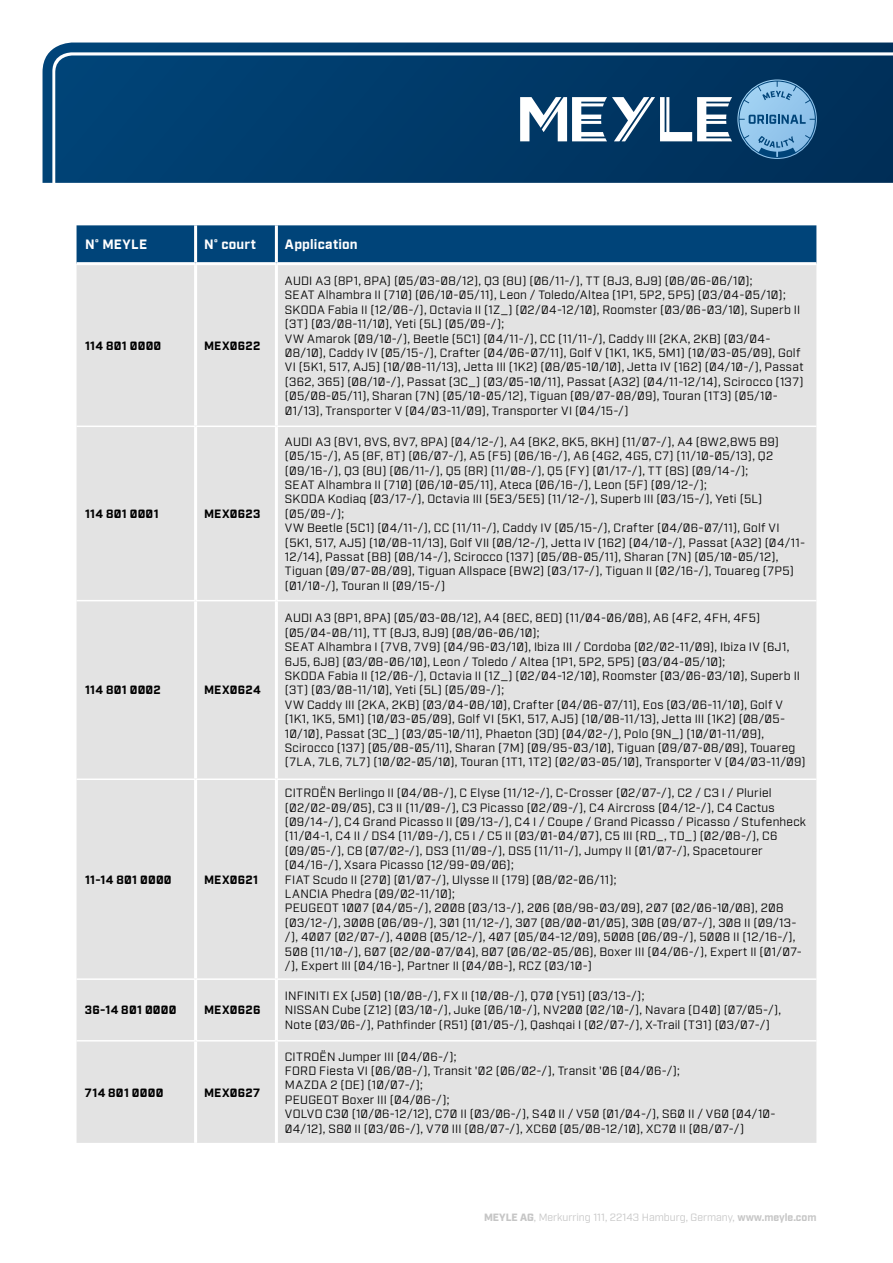
<style>
.page{position:relative;width:893px;height:1263px;background:#fff}
.page>*{position:absolute;margin:0;border:0;box-sizing:border-box;transform-origin:0 0}
.t1{font:700 13.5px "Industry Meyle";letter-spacing:.015em;color:#fff}
.t2{font:12px/14.4px "Industry Meyle";letter-spacing:.025em;color:#000}
.t3{font:700 12px "Industry Meyle";letter-spacing:.025em;color:#000}
.t4{font:10.5px "Industry Meyle";color:#c6c6c6}
.s1{font-weight:900}
.s2{font-weight:700}
</style>
<div class="page">
<div style="left:77px;top:225px;width:739px;height:37px;background:#004479"></div>
<div style="left:77px;top:265px;width:739px;height:878px;background:#e3e3e3"></div>
<hr style="left:194px;top:225px;width:3px;height:37px;background:#fff">
<hr style="left:194px;top:265px;width:3px;height:161px;background:#fff">
<hr style="left:194px;top:427px;width:3px;height:173px;background:#fff">
<hr style="left:275px;top:225px;width:3px;height:37px;background:#fff">
<hr style="left:275px;top:265px;width:3px;height:161px;background:#fff">
<hr style="left:275px;top:427px;width:3px;height:173px;background:#fff">
<hr style="left:194px;top:601px;width:3px;height:177px;background:#fff">
<hr style="left:194px;top:780px;width:3px;height:198px;background:#fff">
<hr style="left:194px;top:980px;width:3px;height:60px;background:#fff">
<hr style="left:194px;top:1041px;width:3px;height:102px;background:#fff">
<hr style="left:275px;top:601px;width:3px;height:177px;background:#fff">
<hr style="left:275px;top:780px;width:3px;height:198px;background:#fff">
<hr style="left:275px;top:980px;width:3px;height:60px;background:#fff">
<hr style="left:275px;top:1041px;width:3px;height:102px;background:#fff">
<hr style="left:77px;top:426px;width:119px;height:1px;background:#fff">
<hr style="left:196px;top:426px;width:80px;height:1px;background:#fff">
<hr style="left:276px;top:426px;width:540px;height:1px;background:#fff">
<hr style="left:77px;top:600px;width:119px;height:1px;background:#fff">
<hr style="left:196px;top:600px;width:80px;height:1px;background:#fff">
<hr style="left:276px;top:600px;width:540px;height:1px;background:#fff">
<hr style="left:77px;top:778px;width:119px;height:2px;background:#fff">
<hr style="left:196px;top:778px;width:80px;height:2px;background:#fff">
<hr style="left:276px;top:778px;width:540px;height:2px;background:#fff">
<hr style="left:77px;top:978px;width:119px;height:2px;background:#fff">
<hr style="left:196px;top:978px;width:80px;height:2px;background:#fff">
<hr style="left:276px;top:978px;width:540px;height:2px;background:#fff">
<hr style="left:77px;top:1040px;width:119px;height:1px;background:#fff">
<hr style="left:196px;top:1040px;width:80px;height:1px;background:#fff">
<hr style="left:276px;top:1040px;width:540px;height:1px;background:#fff">
<svg style="left:43px;top:43px;width:850px;height:140px;background:#09416e"></svg>
<svg style="left:738px;top:81px;width:78px;height:77px;background:#6397c0"></svg>
<svg style="left:520px;top:97px;width:212px;height:44px"></svg>
<p class="t1" style="left:85px;top:236px;width:64px">N° MEYLE</p>
<p class="t1" style="left:204px;top:236px;width:53px">N° court</p>
<p class="t1" style="left:285px;top:236px;width:74px">Application</p>
<p class="t3" style="left:85px;top:338px;width:78px">114 801 0000</p>
<p class="t3" style="left:204px;top:338px;width:58px">MEX0622</p>
<p class="t3" style="left:85px;top:506px;width:75px">114 801 0001</p>
<p class="t3" style="left:204px;top:506px;width:58px">MEX0623</p>
<p class="t3" style="left:85px;top:683px;width:77px">114 801 0002</p>
<p class="t3" style="left:204px;top:683px;width:58px">MEX0624</p>
<p class="t3" style="left:85px;top:872px;width:88px">11-14 801 0000</p>
<p class="t3" style="left:204px;top:872px;width:56px">MEX0621</p>
<p class="t3" style="left:85px;top:1003px;width:93px">36-14 801 0000</p>
<p class="t3" style="left:204px;top:1003px;width:58px">MEX0626</p>
<p class="t3" style="left:85px;top:1085px;width:80px">714 801 0000</p>
<p class="t3" style="left:204px;top:1085px;width:58px">MEX0627</p>
<p class="t2" style="left:285px;top:274px;width:520px">AUDI A3 (8P1, 8PA) (05/03-08/12), Q3 (8U) (06/11-/), TT (8J3, 8J9) (08/06-06/10);<br>SEAT Alhambra II (710) (06/10-05/11), Leon / Toledo/Altea (1P1, 5P2, 5P5) (03/04-05/10); SKODA Fabia II (12/06-/), Octavia II (1Z_) (02/04-12/10), Roomster (03/06-03/10), Superb II (3T) (03/08-11/10), Yeti (5L) (05/09-/);<br>VW Amarok (09/10-/), Beetle (5C1) (04/11-/), CC (11/11-/), Caddy III (2KA, 2KB) (03/04- 08/10), Caddy IV (05/15-/), Crafter (04/06-07/11), Golf V (1K1, 1K5, 5M1) (10/03-05/09), Golf VI (5K1, 517, AJ5) (10/08-11/13), Jetta III (1K2) (08/05-10/10), Jetta IV (162) (04/10-/), Passat (362, 365) (08/10-/), Passat (3C_) (03/05-10/11), Passat (A32) (04/11-12/14), Scirocco (137) (05/08-05/11), Sharan (7N) (05/10-05/12), Tiguan (09/07-08/09), Touran (1T3) (05/10- 01/13), Transporter V (04/03-11/09), Transporter VI (04/15-/)</p>
<p class="t2" style="left:285px;top:435px;width:522px">AUDI A3 (8V1, 8VS, 8V7, 8PA) (04/12-/), A4 (8K2, 8K5, 8KH) (11/07-/), A4 (8W2,8W5 B9) (05/15-/), A5 (8F, 8T) (06/07-/), A5 (F5) (06/16-/), A6 (4G2, 4G5, C7) (11/10-05/13), Q2 (09/16-/), Q3 (8U) (06/11-/), Q5 (8R) (11/08-/), Q5 (FY) (01/17-/), TT (8S) (09/14-/);<br>SEAT Alhambra II (710) (06/10-05/11), Ateca (06/16-/), Leon (5F) (09/12-/);<br>SKODA Kodiaq (03/17-/), Octavia III (5E3/5E5) (11/12-/), Superb III (03/15-/), Yeti (5L) (05/09-/);<br>VW Beetle (5C1) (04/11-/), CC (11/11-/), Caddy IV (05/15-/), Crafter (04/06-07/11), Golf VI (5K1, 517, AJ5) (10/08-11/13), Golf VII (08/12-/), Jetta IV (162) (04/10-/), Passat (A32) (04/11- 12/14), Passat (B8) (08/14-/), Scirocco (137) (05/08-05/11), Sharan (7N) (05/10-05/12), Tiguan (09/07-08/09), Tiguan Allspace (BW2) (03/17-/), Tiguan II (02/16-/), Touareg (7P5) (01/10-/), Touran II (09/15-/)</p>
<p class="t2" style="left:285px;top:611px;width:522px">AUDI A3 (8P1, 8PA) (05/03-08/12), A4 (8EC, 8ED) (11/04-06/08), A6 (4F2, 4FH, 4F5) (05/04-08/11), TT (8J3, 8J9) (08/06-06/10);<br>SEAT Alhambra I (7V8, 7V9) (04/96-03/10), Ibiza III / Cordoba (02/02-11/09), Ibiza IV (6J1, 6J5, 6J8) (03/08-06/10), Leon / Toledo / Altea (1P1, 5P2, 5P5) (03/04-05/10);<br>SKODA Fabia II (12/06-/), Octavia II (1Z_) (02/04-12/10), Roomster (03/06-03/10), Superb II (3T) (03/08-11/10), Yeti (5L) (05/09-/);<br>VW Caddy III (2KA, 2KB) (03/04-08/10), Crafter (04/06-07/11), Eos (03/06-11/10), Golf V (1K1, 1K5, 5M1) (10/03-05/09), Golf VI (5K1, 517, AJ5) (10/08-11/13), Jetta III (1K2) (08/05- 10/10), Passat (3C_) (03/05-10/11), Phaeton (3D) (04/02-/), Polo (9N_) (10/01-11/09), Scirocco (137) (05/08-05/11), Sharan (7M) (09/95-03/10), Tiguan (09/07-08/09), Touareg (7LA, 7L6, 7L7) (10/02-05/10), Touran (1T1, 1T2) (02/03-05/10), Transporter V (04/03-11/09)</p>
<p class="t2" style="left:285px;top:786px;width:523px">CITROËN Berlingo II (04/08-/), C Elyse (11/12-/), C-Crosser (02/07-/), C2 / C3 I / Pluriel (02/02-09/05), C3 II (11/09-/), C3 Picasso (02/09-/), C4 Aircross (04/12-/), C4 Cactus (09/14-/), C4 Grand Picasso II (09/13-/), C4 I / Coupe / Grand Picasso / Picasso / Stufenheck (11/04-1, C4 II / DS4 (11/09-/), C5 I / C5 II (03/01-04/07), C5 III (RD_, TD_) (02/08-/), C6 (09/05-/), C8 (07/02-/), DS3 (11/09-/), DS5 (11/11-/), Jumpy II (01/07-/), Spacetourer (04/16-/), Xsara Picasso (12/99-09/06);<br>FIAT Scudo II (270) (01/07-/), Ulysse II (179) (08/02-06/11);<br>LANCIA Phedra (09/02-11/10);<br>PEUGEOT 1007 (04/05-/), 2008 (03/13-/), 206 (08/98-03/09), 207 (02/06-10/08), 208 (03/12-/), 3008 (06/09-/), 301 (11/12-/), 307 (08/00-01/05), 308 (09/07-/), 308 II (09/13- /), 4007 (02/07-/), 4008 (05/12-/), 407 (05/04-12/09), 5008 (06/09-/), 5008 II (12/16-/), 508 (11/10-/), 607 (02/00-07/04), 807 (06/02-05/06), Boxer III (04/06-/), Expert II (01/07- /), Expert III (04/16-), Partner II (04/08-), RCZ (03/10-)</p>
<p class="t2" style="left:285px;top:989px;width:498px">INFINITI EX (J50) (10/08-/), FX II (10/08-/), Q70 (Y51) (03/13-/);<br>NISSAN Cube (Z12) (03/10-/), Juke (06/10-/), NV200 (02/10-/), Navara (D40) (07/05-/),<br>Note (03/06-/), Pathfinder (R51) (01/05-/), Qashqai I (02/07-/), X-Trail (T31) (03/07-/)</p>
<p class="t2" style="left:285px;top:1049px;width:492px">CITROËN Jumper III (04/06-/);<br>FORD Fiesta VI (06/08-/), Transit '02 (06/02-/), Transit '06 (04/06-/);<br>MAZDA 2 (DE) (10/07-/);<br>PEUGEOT Boxer III (04/06-/);<br>VOLVO C30 (10/06-12/12), C70 II (03/06-/), S40 II / V50 (01/04-/), S60 II / V60 (04/10- 04/12), S80 II (03/06-/), V70 III (08/07-/), XC60 (05/08-12/10), XC70 II (08/07-/)</p>
<p class="t4" style="left:484px;top:1211px;width:334px"><span class="s1">MEYLE AG</span>, Merkurring 111, 22143 Hamburg, Germany, <span class="s2">www.meyle.com</span></p>
</div>
